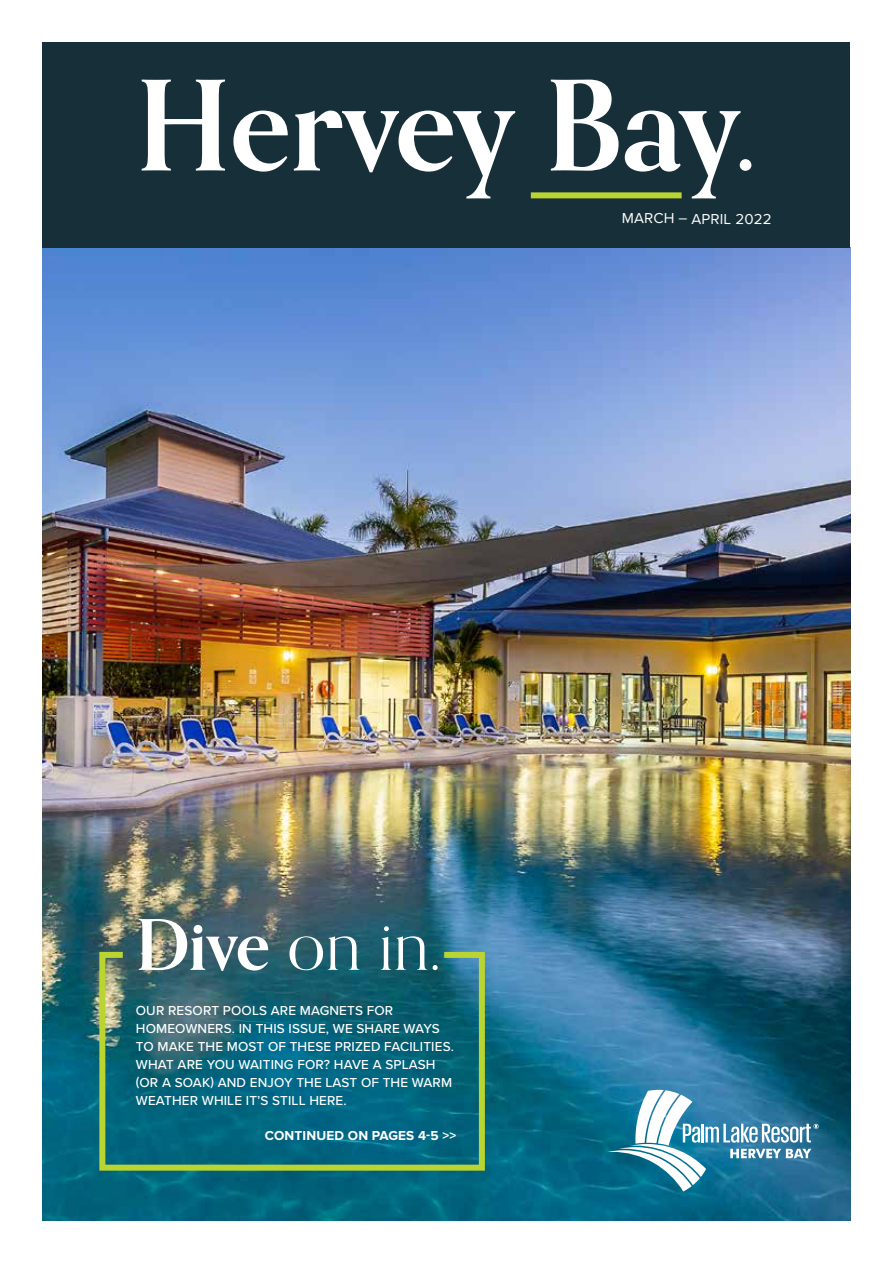
<style>
.page{position:relative;width:893px;height:1263px;background:#fff}
.page>*{position:absolute;margin:0;border:0;box-sizing:border-box;transform-origin:0 0}
.t1{font:700 124.5px "Orpheus Pro";color:#fff}
.t2{font:69.75px "Orpheus Pro";color:#fff}
.t3{font:15px "Proxima Nova";color:#fff}
.t4{font:500 13.5px/18px "Proxima Nova";letter-spacing:.01em;color:#fff}
.t5{font:700 13.5px "Proxima Nova";letter-spacing:.01em;color:#fff}
.s1{font-weight:700}
</style>
<div class="page">
<img style="left:43px;top:248px;width:807px;height:972px">
<div style="left:43px;top:43px;width:807px;height:205px;background:#172f39"></div>
<div style="left:531px;top:192px;width:151px;height:6px;background:#bad532"></div>
<svg style="left:607px;top:1090px;width:212px;height:101px"></svg>
<svg style="left:96px;top:949px;width:392px;height:225px;background:#1a6b75"></svg>
<h1 class="t1" style="left:136px;top:48px;width:622px">Hervey Bay.</h1>
<p class="t3" style="left:622px;top:206px;width:151px;rotate:1deg">MARCH – APRIL 2022</p>
<h2 class="t2" style="left:136px;top:902px;width:307px"><span class="s1">Dive</span> on in.</h2>
<p class="t4" style="left:136px;top:1000px;width:320px">OUR RESORT POOLS ARE MAGNETS FOR HOMEOWNERS. IN THIS ISSUE, WE SHARE WAYS TO MAKE THE MOST OF THESE PRIZED FACILITIES.<br>WHAT ARE YOU WAITING FOR? HAVE A SPLASH (OR A SOAK) AND ENJOY THE LAST OF THE WARM WEATHER WHILE IT’S STILL HERE.</p>
<p class="t5" style="left:265px;top:1129px;width:193px">CONTINUED ON PAGES 4-5 &gt;&gt;</p>
</div>
